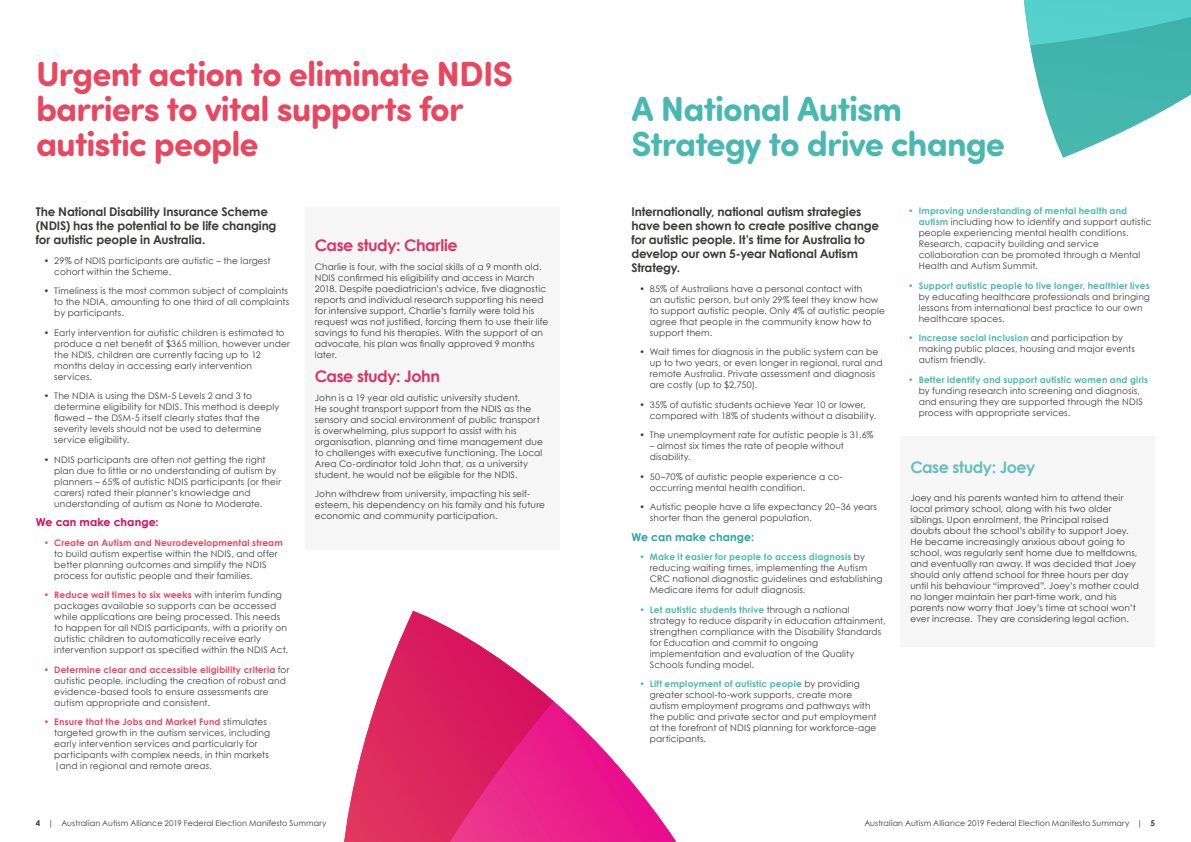
<style>
.page{position:relative;width:1191px;height:842px;background:#fff}
.page>*{position:absolute;margin:0;border:0;box-sizing:border-box;transform-origin:0 0}
.t1{font:700 35px/35px "Sofia Pro Soft";letter-spacing:-.025em;color:#e94660}
.t2{font:700 35px/35px "Sofia Pro Soft";letter-spacing:-.025em;color:#49b9af}
.t3{font:700 16px "Century Gothic";letter-spacing:-.025em;color:#d83569}
.t4{font:700 16px "Century Gothic";letter-spacing:-.03em;color:#66c0b7}
.t5{font:700 12px/14px "Century Gothic";letter-spacing:-.015em;color:#3c3c3b}
.t6{font:700 11px "Century Gothic";letter-spacing:.005em;color:#24a6a4}
.t7{font:700 11px "Century Gothic";letter-spacing:.005em;color:#d5085d}
.t8{font:9px/11px "Century Gothic";letter-spacing:.015em;color:#3c3c3b}
.t9{font:8px "Century Gothic";letter-spacing:.015em;color:#3c3c3b}
.s1{color:#eb5e6e}
.s2{font-weight:700;color:#e94660}
.s3{color:#49b9af}
.s4{font-weight:700;color:#49b9af}
.s5{font-weight:700}
</style>
<div class="page">
<svg style="left:401px;top:611px;width:65px;height:26px"></svg>
<svg style="left:344px;top:637px;width:333px;height:205px"></svg>
<div style="left:900px;top:436px;width:255px;height:210px;background:#f6f6f6"></div>
<div style="left:305px;top:207px;width:254px;height:343px;background:#f6f6f6"></div>
<svg style="left:1024px;top:0;width:167px;height:158px"></svg>
<h1 class="t1" style="left:36px;top:54px;width:478px">Urgent action to eliminate NDIS barriers to vital supports for autistic people</h1>
<h3 class="t5" style="left:36px;top:205px;width:242px">The National Disability Insurance Scheme (NDIS) has the potential to be life changing for autistic people in Australia.</h3>
<p class="t8" style="left:54px;top:255px;width:218px;text-indent:-10px">• 29% of NDIS participants are autistic – the largest cohort within the Scheme.</p>
<p class="t8" style="left:54px;top:285px;width:236px;text-indent:-10px">• Timeliness is the most common subject of complaints to the NDIA, amounting to one third of all complaints by participants.</p>
<p class="t8" style="left:54px;top:327px;width:237px;text-indent:-10px">• Early intervention for autistic children is estimated to produce a net benefit of $365 million, however under the NDIS, children are currently facing up to 12 months delay in accessing early intervention services.</p>
<p class="t8" style="left:54px;top:390px;width:226px;text-indent:-10px">• The NDIA is using the DSM-5 Levels 2 and 3 to determine eligibility for NDIS. This method is deeply flawed – the DSM-5 itself clearly states that the severity levels should not be used to determine service eligibility.</p>
<p class="t8" style="left:54px;top:454px;width:228px;text-indent:-10px">• NDIS participants are often not getting the right plan due to little or no understanding of autism by planners – 65% of autistic NDIS participants (or their carers) rated their planner’s knowledge and understanding of autism as None to Moderate.</p>
<p class="t7" style="left:36px;top:515px;width:124px">We can make change:</p>
<p class="t8" style="left:54px;top:537px;width:230px;text-indent:-10px"><span class="s1">•</span> <span class="s2">Create an Autism and Neurodevelopmental stream </span>to build autism expertise within the NDIS, and offer better planning outcomes and simplify the NDIS process for autistic people and their families.</p>
<p class="t8" style="left:54px;top:589px;width:235px;text-indent:-10px"><span class="s2">• Reduce wait times to six weeks</span> with interim funding packages available so supports can be accessed while applications are being processed. This needs to happen for all NDIS participants, with a priority on autistic children to automatically receive early intervention support as specified within the NDIS Act.</p>
<p class="t8" style="left:54px;top:664px;width:237px;text-indent:-10px"><span class="s2">• Determine clear and accessible eligibility criteria</span> for autistic people, including the creation of robust and evidence-based tools to ensure assessments are autism appropriate and consistent.</p>
<p class="t8" style="left:54px;top:716px;width:217px;text-indent:-10px"><span class="s2">• Ensure that the Jobs and Market Fund</span> stimulates targeted growth in the autism services, including early intervention services and particularly for participants with complex needs, in thin markets |and in regional and remote areas.</p>
<h2 class="t3" style="left:315px;top:235px;width:144px">Case study: Charlie</h2>
<p class="t8" style="left:315px;top:261px;width:235px">Charlie is four, with the social skills of a 9 month old.<br>NDIS confirmed his eligibility and access in March 2018. Despite paediatrician’s advice, five diagnostic reports and individual research supporting his need for intensive support, Charlie’s family were told his request was not justified, forcing them to use their life savings to fund his therapies. With the support of an advocate, his plan was finally approved 9 months later.</p>
<h2 class="t3" style="left:315px;top:366px;width:127px">Case study: John</h2>
<p class="t8" style="left:315px;top:392px;width:230px">John is a 19 year old autistic university student.<br>He sought transport support from the NDIS as the sensory and social environment of public transport is overwhelming, plus support to assist with his organisation, planning and time management due to challenges with executive functioning. The Local Area Co-ordinator told John that, as a university student, he would not be eligible for the NDIS.</p>
<p class="t8" style="left:315px;top:488px;width:232px">John withdrew from university, impacting his self&shy;esteem, his dependency on his family and his future economic and community participation.</p>
<h1 class="t2" style="left:631px;top:89px;width:375px">A National Autism<br>Strategy to drive change</h1>
<h3 class="t5" style="left:631px;top:205px;width:249px">Internationally, national autism strategies have been shown to create positive change for autistic people. It’s time for Australia to develop our own 5-year National Autism Strategy.</h3>
<p class="t8" style="left:650px;top:283px;width:237px;text-indent:-10px">• 85% of Australians have a personal contact with<br>an autistic person, but only 29% feel they know how to support autistic people. Only 4% of autistic people agree that people in the community know how to support them.</p>
<p class="t8" style="left:650px;top:346px;width:234px;text-indent:-10px">• Wait times for diagnosis in the public system can be up to two years, or even longer in regional, rural and remote Australia. Private assessment and diagnosis are costly (up to $2,750).</p>
<p class="t8" style="left:650px;top:399px;width:228px;text-indent:-10px">• 35% of autistic students achieve Year 10 or lower, compared with 18% of students without a disability.</p>
<p class="t8" style="left:639px;top:429px;width:236px">• The unemployment rate for autistic people is 31.6%</p>
<p class="t8" style="left:650px;top:440px;width:196px">– almost six times the rate of people without disability.</p>
<p class="t8" style="left:650px;top:471px;width:194px;text-indent:-10px">• 50–70% of autistic people experience a co&shy;occurring mental health condition.</p>
<p class="t8" style="left:650px;top:501px;width:229px;text-indent:-10px">• Autistic people have a life expectancy 20–36 years shorter than the general population.</p>
<p class="t6" style="left:631px;top:530px;width:124px">We can make change:</p>
<p class="t8" style="left:650px;top:551px;width:234px;text-indent:-10px"><span class="s3">•</span> <span class="s4">Make it easier for people to access diagnosis</span> by reducing waiting times, implementing the Autism CRC national diagnostic guidelines and establishing Medicare items for adult diagnosis.</p>
<p class="t8" style="left:650px;top:604px;width:237px;text-indent:-10px"><span class="s3">•</span> <span class="s4">Let autistic students thrive</span> through a national strategy to reduce disparity in education attainment, strengthen compliance with the Disability Standards for Education and commit to ongoing implementation and evaluation of the Quality Schools funding model.</p>
<p class="t8" style="left:650px;top:678px;width:228px;text-indent:-10px"><span class="s3">•</span> <span class="s4">Lift employment of autistic people</span> by providing greater school-to-work supports, create more autism employment programs and pathways with the public and private sector and put employment at the forefront of NDIS planning for workforce-age participants.</p>
<p class="t8" style="left:918px;top:205px;width:235px;text-indent:-10px"><span class="s3">•</span> <span class="s4">Improving understanding of mental health and autism</span> including how to identify and support autistic people experiencing mental health conditions.<br>Research, capacity building and service collaboration can be promoted through a Mental Health and Autism Summit.</p>
<p class="t8" style="left:918px;top:280px;width:233px;text-indent:-10px"><span class="s3">•</span> <span class="s4">Support autistic people to live longer, healthier lives </span>by educating healthcare professionals and bringing lessons from international best practice to our own healthcare spaces.</p>
<p class="t8" style="left:918px;top:332px;width:218px;text-indent:-10px"><span class="s3">•</span> <span class="s4">Increase social inclusion</span> and participation by making public places, housing and major events autism friendly.</p>
<p class="t8" style="left:918px;top:374px;width:231px;text-indent:-10px"><span class="s3">•</span> <span class="s4">Better identify and support autistic women and girls </span>by funding research into screening and diagnosis, and ensuring they are supported through the NDIS process with appropriate services.</p>
<h2 class="t4" style="left:910px;top:457px;width:126px">Case study: Joey</h2>
<p class="t8" style="left:910px;top:492px;width:230px">Joey and his parents wanted him to attend their local primary school, along with his two older siblings. Upon enrolment, the Principal raised doubts about the school’s ability to support Joey.<br>He became increasingly anxious about going to school, was regularly sent home due to meltdowns, and eventually ran away. It was decided that Joey should only attend school for three hours per day until his behaviour “improved”. Joey’s mother could no longer maintain her part-time work, and his parents now worry that Joey’s time at school won’t ever increase. They are considering legal action.</p>
<p class="t9" style="left:36px;top:818px;width:292px"><span class="s5">4</span> | Australian Autism Alliance 2019 Federal Election Manifesto Summary</p>
<p class="t9" style="left:864px;top:818px;width:292px">Australian Autism Alliance 2019 Federal Election Manifesto Summary | <span class="s5">5</span></p>
</div>
